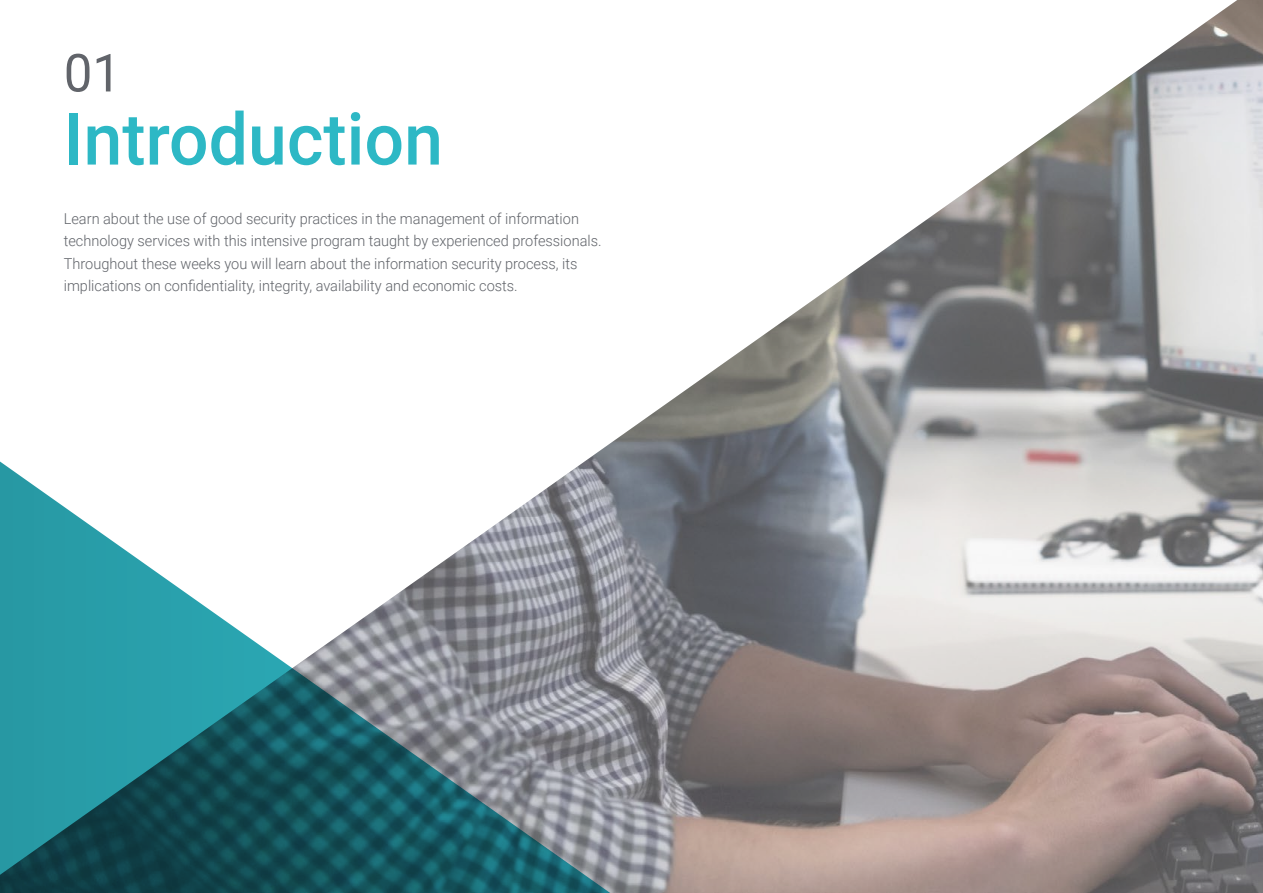
<style>
.page{position:relative;width:1263px;height:893px;background:#fff}
.page>*{position:absolute;margin:0;border:0;box-sizing:border-box;transform-origin:0 0}
.t1{font:500 72px "Roboto";color:#2db8c5}
.t2{font:52.5px "Roboto";color:#61646a}
.t3{font:300 15px/22.5px "Roboto";color:#61646a}
</style>
<div class="page">
<img style="left:606px;top:0;width:657px;height:893px">
<svg style="left:0;top:446px;width:640px;height:447px"></svg>
<h2 class="t2" style="left:64px;top:36px;width:59px">01</h2>
<h1 class="t1" style="left:64px;top:89px;width:381px">Introduction</h1>
<p class="t3" style="left:64px;top:207px;width:539px">Learn about the use of good security practices in the management of information technology services with this intensive program taught by experienced professionals.<br>Throughout these weeks you will learn about the information security process, its implications on confidentiality, integrity, availability and economic costs.</p>
</div>
